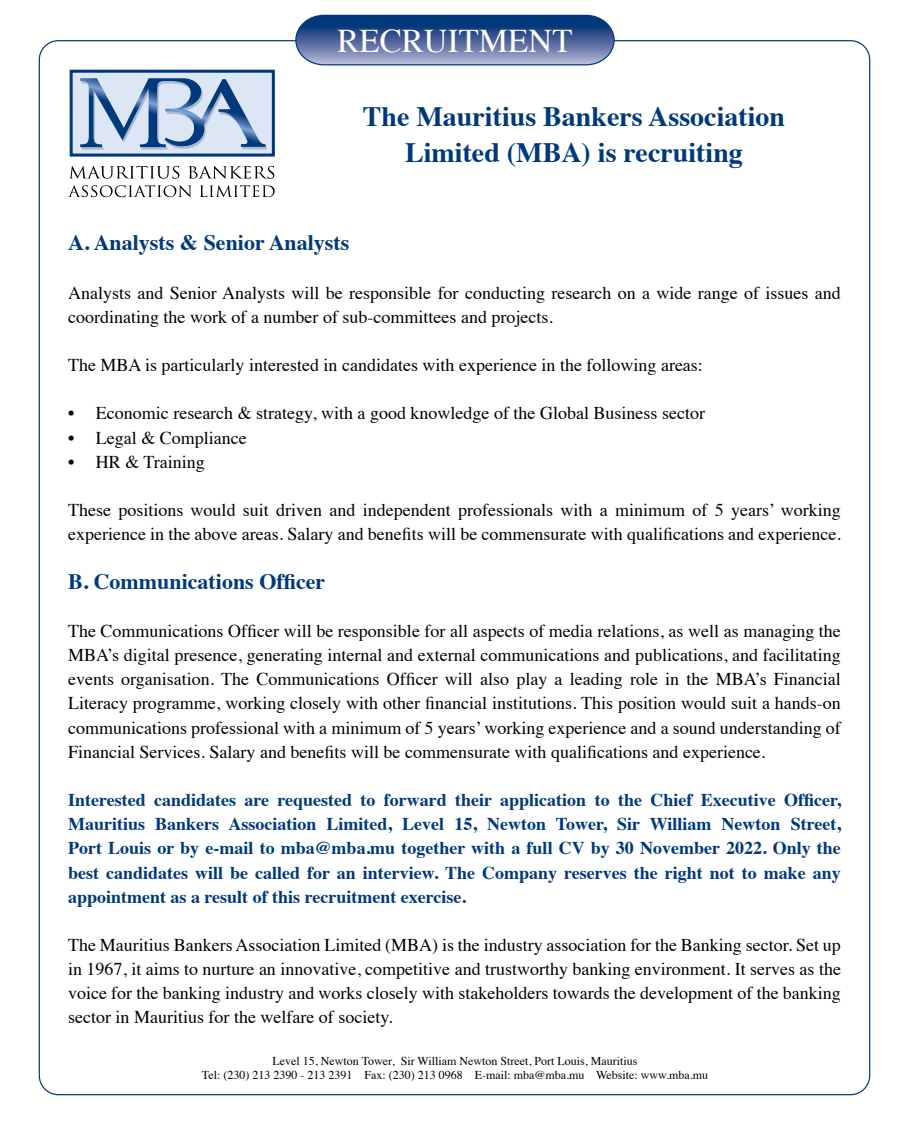
<style>
.page{position:relative;width:910px;height:1134px;background:#fff}
.page>*{position:absolute;margin:0;border:0;box-sizing:border-box;transform-origin:0 0}
.t1{font:33px "Times";color:#fff}
.t2{font:700 28px/36px "Times";color:#00397b;text-align:center}
.t3{font:700 22px "Times";color:#00397b}
.t4{font:18px/24.2px "Times";color:#000}
.t5{font:700 18px/24.2px "Times";color:#00397b;text-align:justify}
.t6{font:12px/14px "Times";color:#000;text-align:center}
</style>
<div class="page">
<svg style="left:69px;top:166px;width:110px;height:13px"></svg>
<svg style="left:188px;top:166px;width:86px;height:13px"></svg>
<svg style="left:68px;top:185px;width:124px;height:12px"></svg>
<svg style="left:200px;top:185px;width:75px;height:12px"></svg>
<div style="left:71px;top:71px;width:202px;height:84px;background:#dce6f5"></div>
<div style="left:70px;top:70px;width:205px;height:87px;border:3px solid #00397b"></div>
<svg style="left:80px;top:78px;width:187px;height:72px"></svg>
<svg style="left:295px;top:14px;width:320px;height:52px;background:#536fa2"></svg>
<h1 class="t1" style="left:338px;top:10px;width:236px">RECRUITMENT</h1>
<h2 class="t2" style="left:363px;top:96px;width:424px">The Mauritius Bankers Association<br>Limited (MBA) is recruiting</h2>
<p class="t3" style="left:68px;top:222px;width:283px">A. Analysts &amp; Senior Analysts</p>
<p class="t4" style="left:68px;top:279px;width:774px">Analysts and Senior Analysts will be responsible for conducting research on a wide range of issues and coordinating the work of a number of sub-committees and projects.</p>
<p class="t4" style="left:68px;top:351px;width:636px">The MBA is particularly interested in candidates with experience in the following areas:</p>
<p class="t4" style="left:68px;top:400px;width:639px">• Economic research &amp; strategy, with a good knowledge of the Global Business sector</p>
<p class="t4" style="left:68px;top:424px;width:180px">• Legal &amp; Compliance</p>
<p class="t4" style="left:68px;top:448px;width:138px">• HR &amp; Training</p>
<p class="t4" style="left:68px;top:496px;width:774px">These positions would suit driven and independent professionals with a minimum of 5 years’ working experience in the above areas. Salary and benefits will be commensurate with qualifications and experience.</p>
<p class="t3" style="left:68px;top:560px;width:259px">B. Communications Officer</p>
<p class="t4" style="left:68px;top:617px;width:774px;text-align:justify">The Communications Officer will be responsible for all aspects of media relations, as well as managing the MBA’s digital presence, generating internal and external communications and publications, and facilitating events organisation. The Communications Officer will also play a leading role in the MBA’s Financial Literacy programme, working closely with other financial institutions. This position would suit a hands-on communications professional with a minimum of 5 years’ working experience and a sound understanding of Financial Services. Salary and benefits will be commensurate with qualifications and experience.</p>
<p class="t5" style="left:68px;top:786px;width:774px">Interested candidates are requested to forward their application to the Chief Executive Officer, Mauritius Bankers Association Limited, Level 15, Newton Tower, Sir William Newton Street, Port Louis or by e-mail to mba@mba.mu together with a full CV by 30 November 2022. Only the best candidates will be called for an interview. The Company reserves the right not to make any appointment as a result of this recruitment exercise.</p>
<p class="t4" style="left:68px;top:931px;width:774px;text-align:justify">The Mauritius Bankers Association Limited (MBA) is the industry association for the Banking sector. Set up in 1967, it aims to nurture an innovative, competitive and trustworthy banking environment. It serves as the voice for the banking industry and works closely with stakeholders towards the development of the banking sector in Mauritius for the welfare of society.</p>
<p class="t6" style="left:202px;top:1053px;width:508px">Level 15, Newton Tower, Sir William Newton Street, Port Louis, Mauritius<br>Tel: (230) 213 2390 - 213 2391 Fax: (230) 213 0968 E-mail: mba@mba.mu Website: www.mba.mu</p>
</div>
